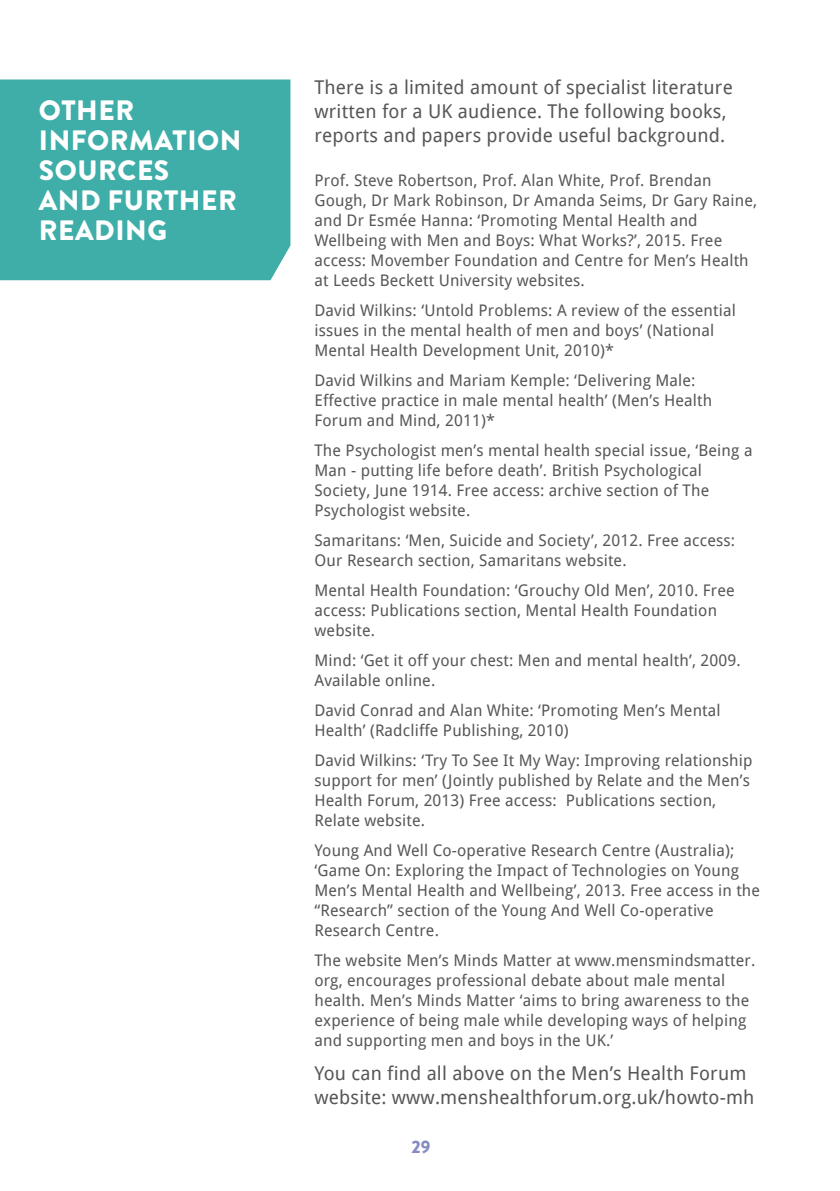
<style>
.page{position:relative;width:840px;height:1191px;background:#fff}
.page>*{position:absolute;margin:0;border:0;box-sizing:border-box;transform-origin:0 0}
.t1{font:900 28px/30px "Brandon Grotesque";letter-spacing:.02em;color:#fff}
.t2{font:19px/24px "Droid Sans";letter-spacing:.01em;color:#575756}
.t3{font:900 18px "Brandon Grotesque";color:#868bc4}
.t4{font:16px/20px "Droid Sans";letter-spacing:.01em;color:#575756}
</style>
<div class="page">
<div style="left:0;top:79px;width:290px;height:201px;background:#3faea8"></div>
<h1 class="t1" style="left:39px;top:96px;width:204px">OTHER<br>INFORMATION<br>SOURCES<br>AND FURTHER<br>READING</h1>
<p class="t2" style="left:314px;top:75px;width:419px">There is a limited amount of specialist literature written for a UK audience. The following books, reports and papers provide useful background.</p>
<p class="t4" style="left:314px;top:170px;width:444px">Prof. Steve Robertson, Prof. Alan White, Prof. Brendan Gough, Dr Mark Robinson, Dr Amanda Seims, Dr Gary Raine, and Dr Esmée Hanna: ‘Promoting Mental Health and Wellbeing with Men and Boys: What Works?’, 2015. Free access: Movember Foundation and Centre for Men’s Health at Leeds Beckett University websites.</p>
<p class="t4" style="left:314px;top:300px;width:422px">David Wilkins: ‘Untold Problems: A review of the essential issues in the mental health of men and boys’ (National<br>Mental Health Development Unit, 2010)*</p>
<p class="t4" style="left:314px;top:370px;width:399px">David Wilkins and Mariam Kemple: ‘Delivering Male:<br>Effective practice in male mental health’ (Men’s Health<br>Forum and Mind, 2011)*</p>
<p class="t4" style="left:314px;top:440px;width:439px">The Psychologist men’s mental health special issue, ‘Being a Man - putting life before death’. British Psychological Society, June 1914. Free access: archive section of The Psychologist website.</p>
<p class="t4" style="left:314px;top:530px;width:422px">Samaritans: ‘Men, Suicide and Society’, 2012. Free access:<br>Our Research section, Samaritans website.</p>
<p class="t4" style="left:314px;top:580px;width:421px">Mental Health Foundation: ‘Grouchy Old Men’, 2010. Free access: Publications section, Mental Health Foundation website.</p>
<p class="t4" style="left:314px;top:650px;width:427px">Mind: ‘Get it off your chest: Men and mental health’, 2009.<br>Available online.</p>
<p class="t4" style="left:314px;top:700px;width:407px">David Conrad and Alan White: ‘Promoting Men’s Mental<br>Health’ (Radcliffe Publishing, 2010)</p>
<p class="t4" style="left:314px;top:750px;width:439px">David Wilkins: ‘Try To See It My Way: Improving relationship support for men’ (Jointly published by Relate and the Men’s Health Forum, 2013) Free access: Publications section, Relate website.</p>
<p class="t4" style="left:314px;top:840px;width:447px">Young And Well Co-operative Research Centre (Australia); ‘Game On: Exploring the Impact of Technologies on Young Men’s Mental Health and Wellbeing’, 2013. Free access in the “Research” section of the Young And Well Co-operative Research Centre.</p>
<p class="t4" style="left:314px;top:950px;width:442px">The website Men’s Minds Matter at www.mensmindsmatter. org, encourages professional debate about male mental health. Men’s Minds Matter ‘aims to bring awareness to the experience of being male while developing ways of helping and supporting men and boys in the UK.’</p>
<p class="t2" style="left:314px;top:1061px;width:441px">You can find all above on the Men’s Health Forum website: www.menshealthforum.org.uk/howto-mh</p>
<p class="t3" style="left:411px;top:1133px;width:20px">29</p>
</div>
